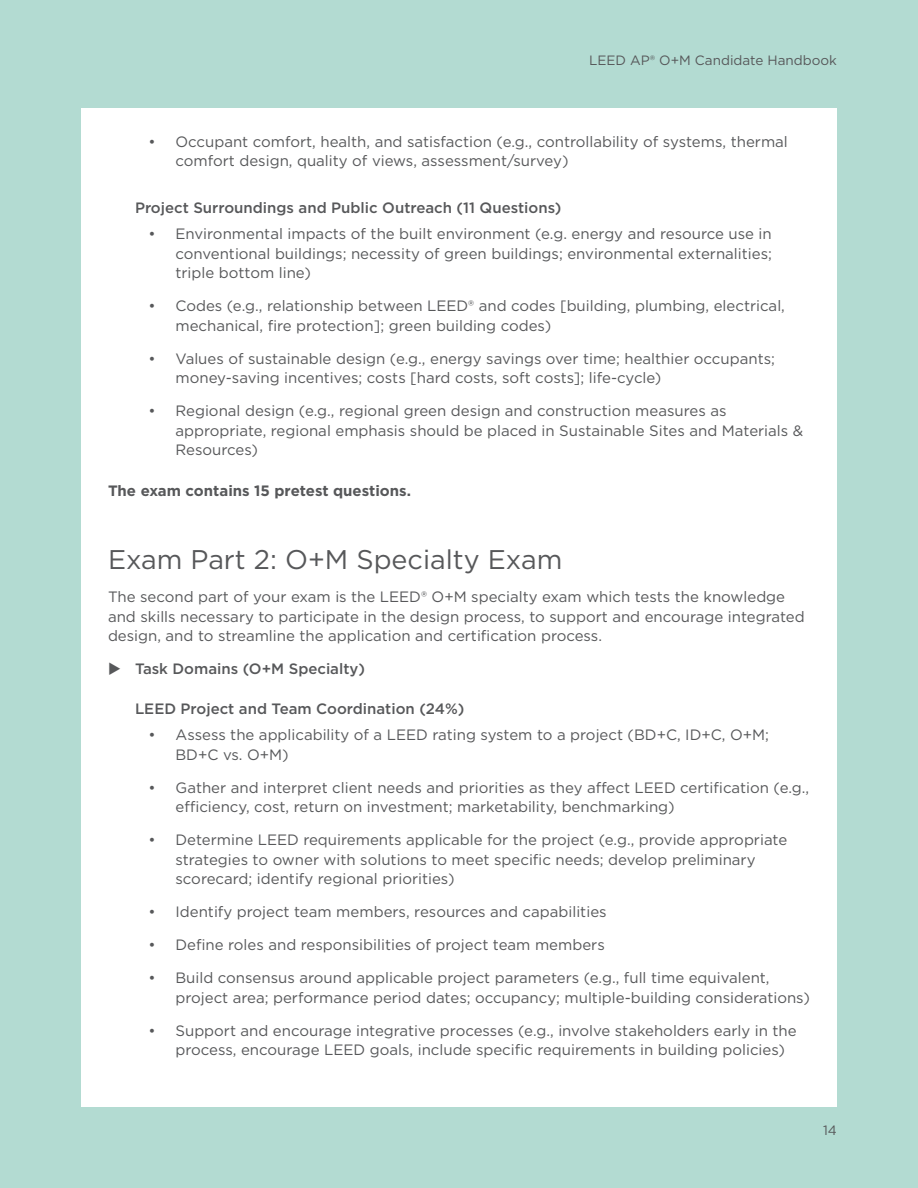
<style>
.page{position:relative;width:918px;height:1188px;background:#b3dbd2}
.page>*{position:absolute;margin:0;border:0;box-sizing:border-box;transform-origin:0 0}
.t1{font:27px "Gotham";color:#57585a}
.t2{font:15px/19.5px "Gotham";color:#57585a}
.t3{font:500 15px "Gotham";color:#57585a}
.t4{font:700 15px "Gotham";color:#57585a}
.t5{font:13.5px "Gotham";color:#57585a}
</style>
<div class="page">
<div style="left:81px;top:108px;width:756px;height:999px;background:#fff"></div>
<p class="t5" style="left:589px;top:51px;width:249px">LEED AP® O+M Candidate Handbook</p>
<p class="t2" style="left:176px;top:132px;width:614px;text-indent:-27px">• Occupant comfort, health, and satisfaction (e.g., controllability of systems, thermal comfort design, quality of views, assessment/survey)</p>
<p class="t3" style="left:135px;top:198px;width:428px">Project Surroundings and Public Outreach (11 Questions)</p>
<p class="t2" style="left:176px;top:224px;width:598px;text-align:justify;text-indent:-27px">• Environmental impacts of the built environment (e.g. energy and resource use in conventional buildings; necessity of green buildings; environmental externalities; triple bottom line)</p>
<p class="t2" style="left:176px;top:296px;width:611px;text-indent:-27px">• Codes (e.g., relationship between LEED® and codes [building, plumbing, electrical, mechanical, fire protection]; green building codes)</p>
<p class="t2" style="left:176px;top:348px;width:601px;text-indent:-27px">• Values of sustainable design (e.g., energy savings over time; healthier occupants; money-saving incentives; costs [hard costs, soft costs]; life-cycle)</p>
<p class="t2" style="left:176px;top:401px;width:629px;text-indent:-27px">• Regional design (e.g., regional green design and construction measures as appropriate, regional emphasis should be placed in Sustainable Sites and Materials &amp;<br>Resources)</p>
<p class="t4" style="left:108px;top:480px;width:305px">The exam contains 15 pretest questions.</p>
<h1 class="t1" style="left:108px;top:542px;width:456px">Exam Part 2: O+M Specialty Exam</h1>
<p class="t2" style="left:108px;top:587px;width:698px">The second part of your exam is the LEED® O+M specialty exam which tests the knowledge and skills necessary to participate in the design process, to support and encourage integrated design, and to streamline the application and certification process.</p>
<p class="t3" style="left:108px;top:659px;width:259px">◆ Task Domains (O+M Specialty)</p>
<p class="t3" style="left:135px;top:699px;width:331px">LEED Project and Team Coordination (24%)</p>
<p class="t2" style="left:176px;top:725px;width:595px;text-indent:-27px">• Assess the applicability of a LEED rating system to a project (BD+C, ID+C, O+M;<br>BD+C vs. O+M)</p>
<p class="t2" style="left:176px;top:777px;width:635px;text-indent:-27px">• Gather and interpret client needs and priorities as they affect LEED certification (e.g., efficiency, cost, return on investment; marketability, benchmarking)</p>
<p class="t2" style="left:176px;top:830px;width:613px;text-indent:-27px">• Determine LEED requirements applicable for the project (e.g., provide appropriate strategies to owner with solutions to meet specific needs; develop preliminary scorecard; identify regional priorities)</p>
<p class="t2" style="left:148px;top:902px;width:460px">• Identify project team members, resources and capabilities</p>
<p class="t2" style="left:148px;top:935px;width:458px">• Define roles and responsibilities of project team members</p>
<p class="t2" style="left:176px;top:968px;width:636px;text-indent:-27px">• Build consensus around applicable project parameters (e.g., full time equivalent, project area; performance period dates; occupancy; multiple-building considerations)</p>
<p class="t2" style="left:176px;top:1020px;width:623px;text-indent:-27px">• Support and encourage integrative processes (e.g., involve stakeholders early in the process, encourage LEED goals, include specific requirements in building policies)</p>
<p class="t5" style="left:823px;top:1121px;width:15px">14</p>
</div>
